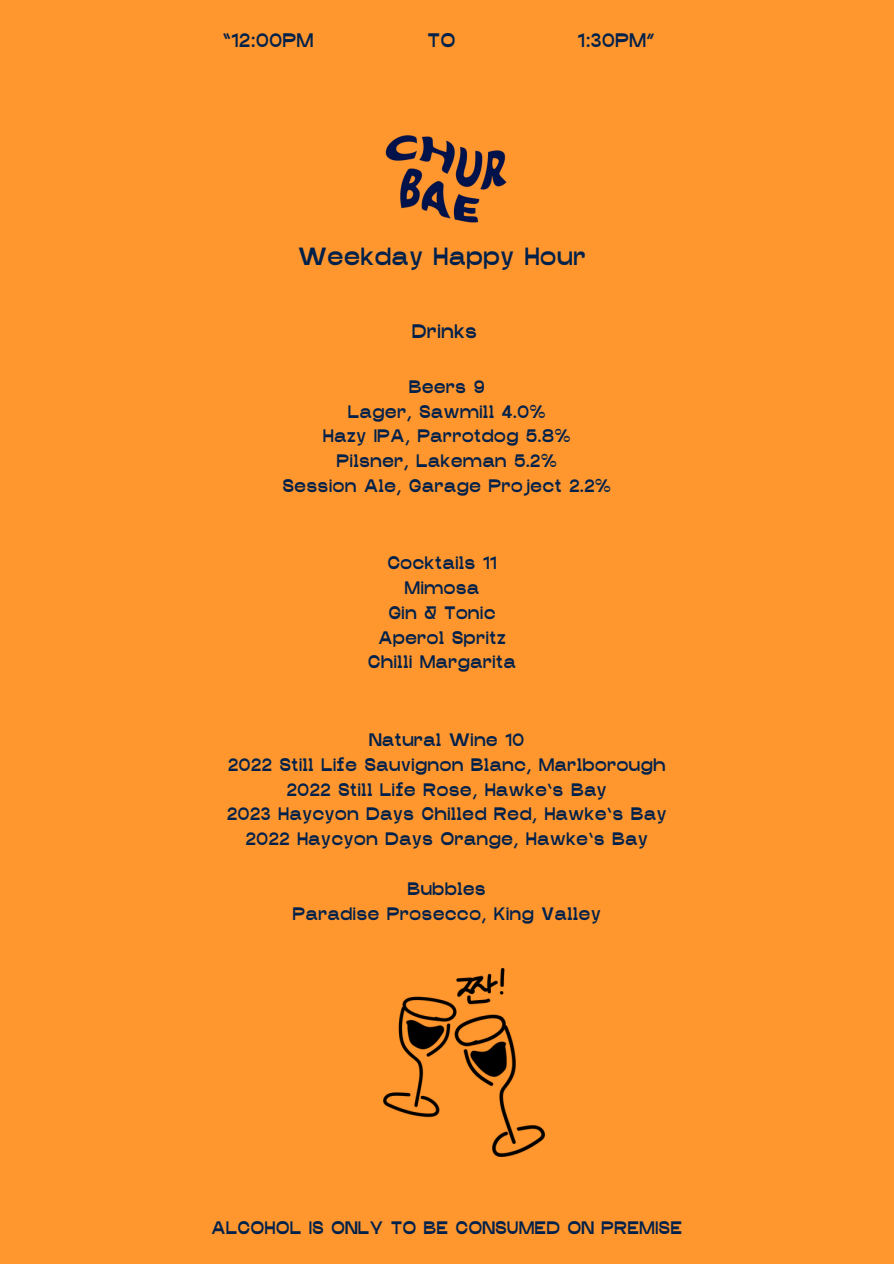
<style>
.page{position:relative;width:894px;height:1264px;background:#fff}
.page>*{position:absolute;margin:0;border:0;box-sizing:border-box;transform-origin:0 0}
.t1{font:700 24.75px "Menorah Grotesk";color:#01214a}
.t2{font:700 19.5px "Menorah Grotesk";color:#01214a}
.t3{font:700 18px "Menorah Grotesk";color:#01214a}
</style>
<div class="page">
<div style="left:0;top:0;width:893px;height:1263px;background:#ff962e"></div>
<img style="left:385px;top:135px;width:122px;height:88px">
<img style="left:384px;top:968px;width:160px;height:188px">
<p class="t2" style="left:222px;top:28px;width:93px">”12:00PM</p>
<h2 class="t2" style="left:577px;top:28px;width:79px">1:30PM“</h2>
<p class="t2" style="left:427px;top:28px;width:29px">TO</p>
<h2 class="t1" style="left:297px;top:240px;width:290px">Weekday Happy Hour</h2>
<p class="t2" style="left:412px;top:318px;width:67px">Drinks</p>
<h2 class="t3" style="left:408px;top:375px;width:77px">Beers 9</h2>
<p class="t3" style="left:348px;top:400px;width:199px">Lager, Sawmill 4.0%</p>
<h1 class="t3" style="left:323px;top:424px;width:249px">Hazy IPA, Parrotdog 5.8%</h1>
<p class="t3" style="left:336px;top:449px;width:222px">Pilsner, Lakeman 5.2%</p>
<p class="t3" style="left:282px;top:474px;width:330px">Session Ale, Garage Project 2.2%</p>
<p class="t3" style="left:387px;top:551px;width:111px">Cocktails 11</p>
<p class="t3" style="left:404px;top:576px;width:77px">Mimosa</p>
<p class="t3" style="left:388px;top:601px;width:109px">Gin &amp; Tonic</p>
<p class="t3" style="left:378px;top:625px;width:129px">Aperol Spritz</p>
<p class="t3" style="left:368px;top:650px;width:150px">Chilli Margarita</p>
<p class="t3" style="left:369px;top:728px;width:157px">Natural Wine 10</p>
<p class="t3" style="left:228px;top:753px;width:439px">2022 Still Life Sauvignon Blanc, Marlborough</p>
<p class="t3" style="left:286px;top:777px;width:322px">2022 Still Life Rose, Hawke’s Bay</p>
<p class="t3" style="left:227px;top:802px;width:441px">2023 Haycyon Days Chilled Red, Hawke’s Bay</p>
<p class="t3" style="left:245px;top:827px;width:404px">2022 Haycyon Days Orange, Hawke’s Bay</p>
<p class="t3" style="left:407px;top:876px;width:80px">Bubbles</p>
<p class="t3" style="left:292px;top:901px;width:310px">Paradise Prosecco, King Valley</p>
<p class="t3" style="left:211px;top:1215px;width:472px">ALCOHOL IS ONLY TO BE CONSUMED ON PREMISE</p>
</div>
